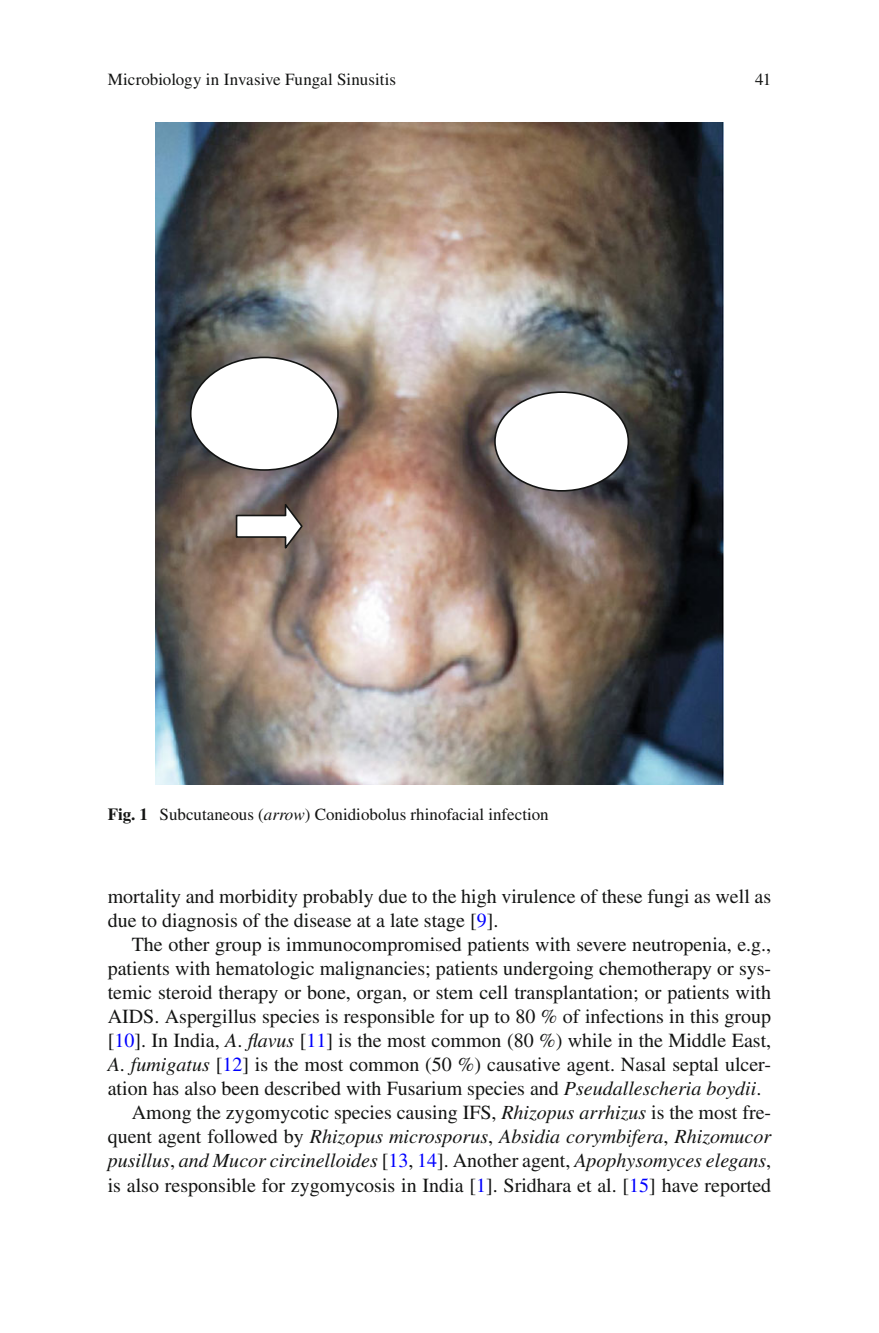
<style>
.page{position:relative;width:879px;height:1333px;background:#fff}
.page>*{position:absolute;margin:0;border:0;box-sizing:border-box;transform-origin:0 0}
.t1{font:20px/24px "Times";color:#131413}
.t2{font:italic 20px "Times";color:#131413}
.t3{font:17px "Times";color:#131413}
.s1{font-weight:700}
.s2{font-style:italic}
.s3{color:#00f}
.s4{font-style:normal}
.s5{font-style:normal;color:#00f}
</style>
<div class="page">
<img style="left:156px;top:122px;width:567px;height:662px">
<svg style="left:235px;top:502px;width:69px;height:50px"></svg>
<div style="left:191px;top:357px;width:147px;height:113px;background:#fff;border-radius:50%"></div>
<div style="left:495px;top:392px;width:133px;height:99px;background:#fff;border-radius:50%"></div>
<div style="left:494px;top:391px;width:135px;height:100px;border:2px solid #131413;border-radius:50%"></div>
<p class="t3" style="left:108px;top:73px;width:290px">Microbiology in Invasive Fungal Sinusitis</p>
<p class="t3" style="left:755px;top:73px;width:18px">41</p>
<p class="t3" style="left:108px;top:807px;width:442px"><span class="s1">Fig. 1</span> Subcutaneous ( <span class="s2">arrow</span> ) Conidiobolus rhinofacial infection</p>
<p class="t1" style="left:108px;top:886px;width:665px">mortality and morbidity probably due to the high virulence of these fungi as well as due to diagnosis of the disease at a late stage [ <span class="s3">9</span> ].</p>
<p class="t1" style="left:132px;top:934px;width:641px">The other group is immunocompromised patients with severe neutropenia, e.g.,</p>
<p class="t1" style="left:108px;top:958px;width:665px">patients with hematologic malignancies; patients undergoing chemotherapy or sys-</p>
<p class="t1" style="left:108px;top:982px;width:665px">temic steroid therapy or bone, organ, or stem cell transplantation; or patients with</p>
<p class="t1" style="left:108px;top:1006px;width:665px">AIDS. Aspergillus species is responsible for up to 80 % of infections in this group</p>
<p class="t1" style="left:108px;top:1030px;width:665px">[ <span class="s3">10</span> ]. In India, <span class="s2">A</span> . <span class="s2">flavus</span> [ <span class="s3">11</span> ] is the most common (80 %) while in the Middle East,</p>
<p class="t1" style="left:108px;top:1054px;width:665px"><span class="s2">A</span> . <span class="s2">fumigatus</span> [ <span class="s3">12</span> ] is the most common (50 %) causative agent. Nasal septal ulcer-</p>
<p class="t1" style="left:108px;top:1078px;width:655px">ation has also been described with Fusarium species and <span class="s2">Pseudallescheria boydii</span> .</p>
<p class="t1" style="left:132px;top:1102px;width:641px">Among the zygomycotic species causing IFS, <span class="s2">Rhizopus arrhizus</span> is the most fre-</p>
<p class="t2" style="left:108px;top:1129px;width:665px"><span class="s4">quent agent followed by</span> Rhizopus microsporus <span class="s4">,</span> Absidia corymbifera <span class="s4">,</span> Rhizomucor</p>
<p class="t2" style="left:108px;top:1153px;width:665px">pusillus <span class="s4">,</span> and Mucor circinelloides <span class="s4">[</span> <span class="s5">13</span> <span class="s4">,</span> <span class="s5">14</span> <span class="s4">]. Another agent,</span> Apophysomyces elegans <span class="s4">,</span></p>
<p class="t1" style="left:108px;top:1174px;width:665px">is also responsible for zygomycosis in India [ <span class="s3">1</span> ]. Sridhara et al. [ <span class="s3">15</span> ] have reported</p>
</div>
